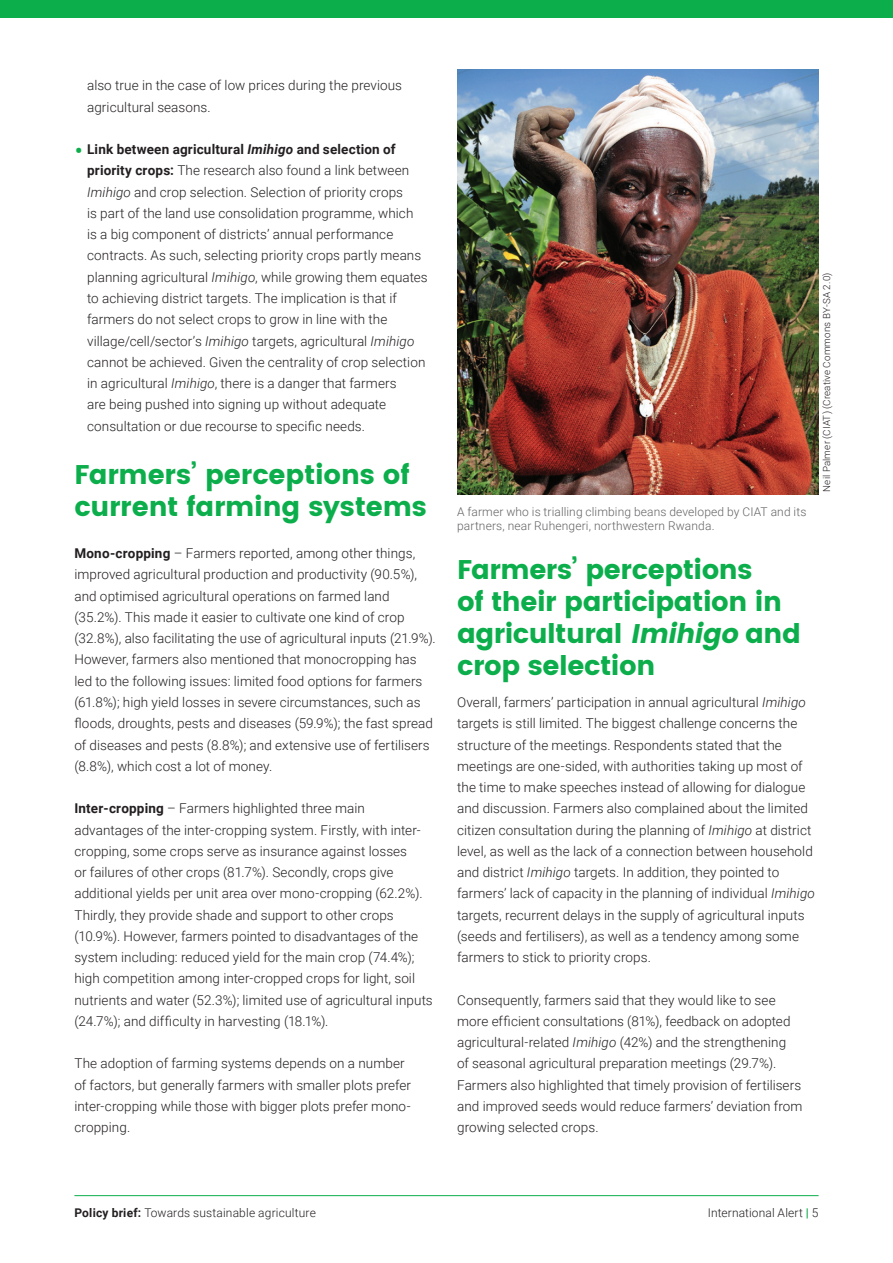
<style>
.page{position:relative;width:893px;height:1263px;background:#fff}
.page>*{position:absolute;margin:0;border:0;box-sizing:border-box;transform-origin:0 0}
.H2_-_18pt_-_2_or_4_l{font:27px/32px "Poppins";letter-spacing:-.015em;color:#0cae4c}
.H2_-_18pt_-_1_or_3_l{font:27px/32px "Poppins";letter-spacing:-.005em;color:#0cae4c}
.Body{font:300 13.5px/21.3px "Roboto";letter-spacing:.005em;color:#231f20}
.Image_Caption{font:300 12px/14.4px "Roboto";letter-spacing:.01em;color:#636366}
.t1{font:300 12px "Roboto";letter-spacing:.015em;color:#231f20}
.Image_Credit{font:300 9.75px "Roboto";letter-spacing:.02em;color:#231f20}
.s1{font-size:27px;color:#0cae4c}
.s2{font-weight:700}
.s3{font-weight:700;font-style:italic}
.s4{font-style:italic}
.s5{font-weight:700;color:#0cae4c}
</style>
<div class="page">
<img style="left:458px;top:69px;width:361px;height:425px">
<div style="left:0;top:0;width:893px;height:18px;background:#0cae4c"></div>
<hr style="left:74px;top:1195px;width:745px;height:1px;background:#0cae4c">
<p class="Body" style="left:87px;top:74px;width:316px">also true in the case of low prices during the previous agricultural seasons.</p>
<p class="Body" style="left:87px;top:138px;width:342px;text-indent:-13px"><span class="s1">•</span> <span class="s2">Link between agricultural</span> <span class="s3">Imihigo</span> <span class="s2">and selection of priority crops:</span> The research also found a link between <span class="s4">Imihigo</span> and crop selection. Selection of priority crops<br>is part of the land use consolidation programme, which<br>is a big component of districts’ annual performance contracts. As such, selecting priority crops partly means planning agricultural <span class="s4">Imihigo</span>, while growing them equates to achieving district targets. The implication is that if farmers do not select crops to grow in line with the village/cell/sector’s <span class="s4">Imihigo</span> targets, agricultural <span class="s4">Imihigo </span>cannot be achieved. Given the centrality of crop selection in agricultural <span class="s4">Imihigo</span>, there is a danger that farmers<br>are being pushed into signing up without adequate consultation or due recourse to specific needs.</p>
<p class="H2_-_18pt_-_1_or_3_l" style="left:74px;top:458px;width:354px">Farmers’ perceptions of current farming systems</p>
<p class="Body" style="left:74px;top:542px;width:363px"><span class="s2">Mono-cropping</span> – Farmers reported, among other things, improved agricultural production and productivity (90.5%), and optimised agricultural operations on farmed land (35.2%). This made it easier to cultivate one kind of crop (32.8%), also facilitating the use of agricultural inputs (21.9%).<br>However, farmers also mentioned that monocropping has led to the following issues: limited food options for farmers (61.8%); high yield losses in severe circumstances, such as floods, droughts, pests and diseases (59.9%); the fast spread of diseases and pests (8.8%); and extensive use of fertilisers (8.8%), which cost a lot of money.</p>
<p class="Body" style="left:74px;top:797px;width:360px"><span class="s2">Inter-cropping</span> – Farmers highlighted three main advantages of the inter-cropping system. Firstly, with inter&shy;cropping, some crops serve as insurance against losses<br>or failures of other crops (81.7%). Secondly, crops give additional yields per unit area over mono-cropping (62.2%).<br>Thirdly, they provide shade and support to other crops (10.9%). However, farmers pointed to disadvantages of the system including: reduced yield for the main crop (74.4%); high competition among inter-cropped crops for light, soil nutrients and water (52.3%); limited use of agricultural inputs (24.7%); and difficulty in harvesting (18.1%).</p>
<p class="Body" style="left:74px;top:1052px;width:338px">The adoption of farming systems depends on a number of factors, but generally farmers with smaller plots prefer inter-cropping while those with bigger plots prefer mono&shy;cropping.</p>
<p class="Image_Caption" style="left:457px;top:504px;width:351px">A farmer who is trialling climbing beans developed by CIAT and its partners, near Ruhengeri, northwestern Rwanda.</p>
<p class="Image_Credit" style="left:820px;top:492px;width:220px;rotate:-90deg">Neil Palmer (CIAT) (Creative Commons BY-SA 2.0)</p>
<p class="H2_-_18pt_-_2_or_4_l" style="left:457px;top:554px;width:345px">Farmers’ perceptions<br>of their participation in agricultural <span class="s4">Imihigo</span> and crop selection</p>
<p class="Body" style="left:457px;top:691px;width:359px">Overall, farmers’ participation in annual agricultural <span class="s4">Imihigo </span>targets is still limited. The biggest challenge concerns the structure of the meetings. Respondents stated that the meetings are one-sided, with authorities taking up most of the time to make speeches instead of allowing for dialogue and discussion. Farmers also complained about the limited citizen consultation during the planning of <span class="s4">Imihigo</span> at district level, as well as the lack of a connection between household and district <span class="s4">Imihigo</span> targets. In addition, they pointed to farmers’ lack of capacity in the planning of individual <span class="s4">Imihigo </span>targets, recurrent delays in the supply of agricultural inputs (seeds and fertilisers), as well as a tendency among some farmers to stick to priority crops.</p>
<p class="Body" style="left:457px;top:989px;width:347px">Consequently, farmers said that they would like to see more efficient consultations (81%), feedback on adopted agricultural-related <span class="s4">Imihigo</span> (42%) and the strengthening<br>of seasonal agricultural preparation meetings (29.7%).<br>Farmers also highlighted that timely provision of fertilisers and improved seeds would reduce farmers’ deviation from growing selected crops.</p>
<p class="t1" style="left:74px;top:1204px;width:243px"><span class="s2">Policy brief:</span> Towards sustainable agriculture</p>
<p class="t1" style="left:708px;top:1204px;width:112px">International Alert <span class="s5">|</span> 5</p>
</div>
